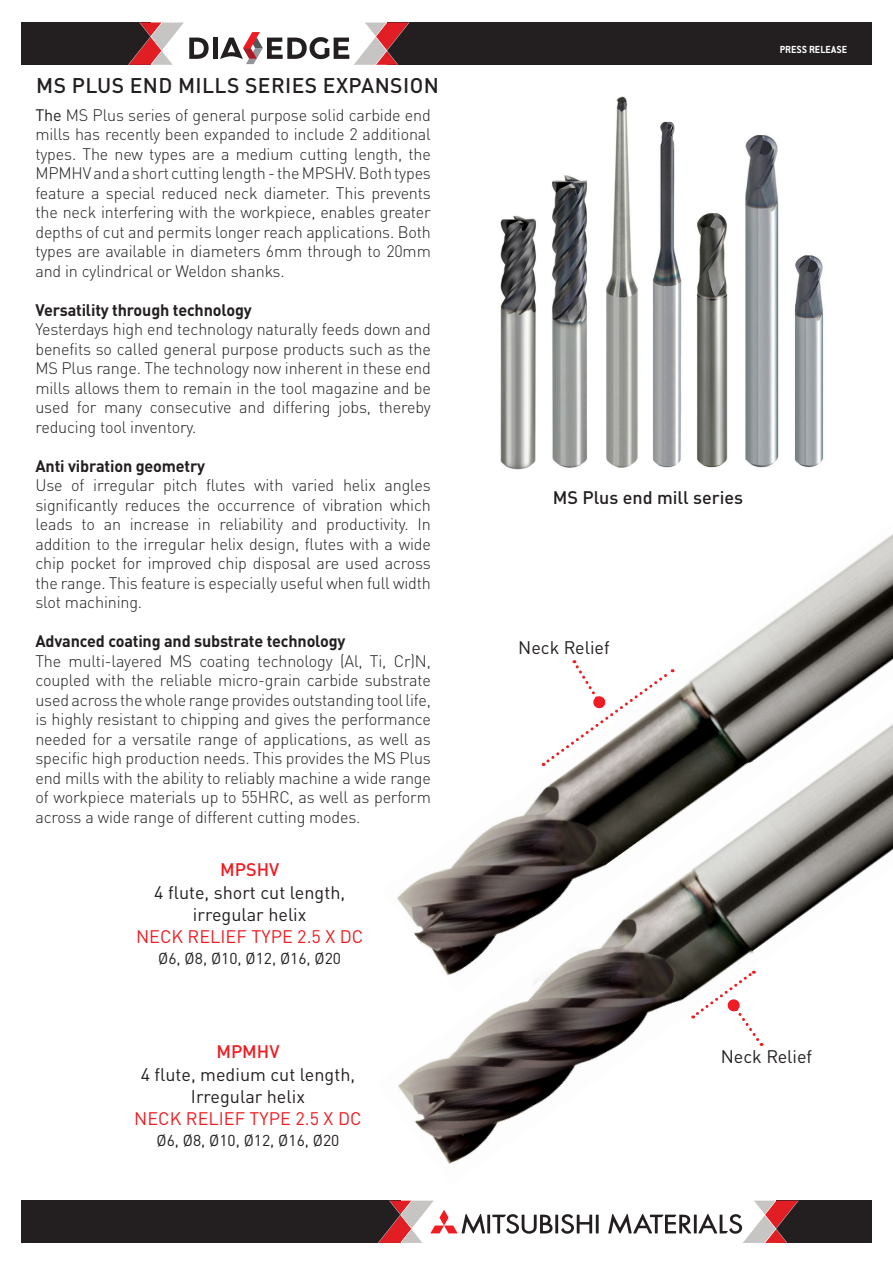
<style>
.page{position:relative;width:893px;height:1263px;background:#fff}
.page>*{position:absolute;margin:0;border:0;box-sizing:border-box;transform-origin:0 0}
.Headline__43_BLUE{font:500 21px "DIN Pro";letter-spacing:.02em;color:#231f20}
.t1{font:18px/21.6px "DIN Pro";color:#231f20;text-align:center}
.t2{font:18px "DIN Pro";color:#ee1d23}
.t3{font:500 18px "DIN Pro";color:#231f20}
.t4{font:500 18px "DIN Pro";color:#ee1d23}
.Main_text{font:300 16.5px/19.5px "DIN Pro";letter-spacing:-.01em;color:#231f20;text-align:justify}
.Main_text-2{font:700 16.5px "DIN Pro";letter-spacing:-.01em;color:#231f20}
.t5{font:15.6px "DIN Pro";color:#231f20}
.PageMark{font:700 11.25px "Conduit ITC Std";color:#fff}
.s1{font-weight:400}
</style>
<div class="page">
<hr style="left:487px;top:1215px;width:3px;height:18px;background:#231f20">
<hr style="left:596px;top:1215px;width:3px;height:18px;background:#231f20">
<hr style="left:555px;top:1215px;width:3px;height:18px;background:#231f20">
<svg style="left:561px;top:1214px;width:31px;height:20px"></svg>
<svg style="left:492px;top:1214px;width:61px;height:20px"></svg>
<hr style="left:694px;top:1215px;width:3px;height:18px;background:#231f20">
<svg style="left:608px;top:1214px;width:83px;height:19px"></svg>
<hr style="left:213px;top:38px;width:4px;height:21px;background:#231f20">
<div style="left:387px;top:22px;width:485px;height:43px;background:#231f20"></div>
<svg style="left:220px;top:22px;width:189px;height:43px"></svg>
<div style="left:21px;top:22px;width:130px;height:43px;background:#231f20"></div>
<svg style="left:128px;top:22px;width:81px;height:43px"></svg>
<div style="left:776px;top:1200px;width:96px;height:43px;background:#231f20"></div>
<svg style="left:698px;top:1200px;width:101px;height:43px"></svg>
<div style="left:21px;top:1200px;width:379px;height:43px;background:#231f20"></div>
<svg style="left:378px;top:1200px;width:107px;height:43px"></svg>
<img style="left:500px;top:96px;width:324px;height:374px">
<img style="left:398px;top:993px;width:366px;height:171px">
<img style="left:397px;top:534px;width:496px;height:459px">
<svg style="left:543px;top:660px;width:131px;height:106px"></svg>
<svg style="left:693px;top:970px;width:69px;height:76px"></svg>
<p class="Headline__43_BLUE" style="left:36px;top:69px;width:404px">MS PLUS END MILLS SERIES EXPANSION</p>
<p class="Main_text" style="left:35px;top:104px;width:397px"><span class="s1">The</span> MS Plus series of general purpose solid carbide end mills has recently been expanded to include 2 additional types. The new types are a medium cutting length, the MPMHV and a short cutting length - the MPSHV. Both types feature a special reduced neck diameter. This prevents the neck interfering with the workpiece, enables greater depths of cut and permits longer reach applications. Both types are available in diameters 6mm through to 20mm and in cylindrical or Weldon shanks.</p>
<p class="Main_text-2" style="left:35px;top:296px;width:218px">Versatility through technology</p>
<p class="Main_text" style="left:35px;top:318px;width:397px">Yesterdays high end technology naturally feeds down and benefits so called general purpose products such as the MS Plus range. The technology now inherent in these end mills allows them to remain in the tool magazine and be used for many consecutive and differing jobs, thereby reducing tool inventory.</p>
<p class="Main_text-2" style="left:35px;top:452px;width:171px">Anti vibration geometry</p>
<p class="Main_text" style="left:35px;top:474px;width:397px">Use of irregular pitch flutes with varied helix angles significantly reduces the occurrence of vibration which leads to an increase in reliability and productivity. In addition to the irregular helix design, flutes with a wide chip pocket for improved chip disposal are used across the range. This feature is especially useful when full width slot machining.</p>
<p class="Main_text-2" style="left:35px;top:627px;width:312px">Advanced coating and substrate technology</p>
<p class="Main_text" style="left:35px;top:650px;width:397px">The multi-layered MS coating technology (Al, Ti, Cr)N, coupled with the reliable micro-grain carbide substrate used across the whole range provides outstanding tool life, is highly resistant to chipping and gives the performance needed for a versatile range of applications, as well as specific high production needs. This provides the MS Plus end mills with the ability to reliably machine a wide range of workpiece materials up to 55HRC, as well as perform across a wide range of different cutting modes.</p>
<p class="t4" style="left:220px;top:855px;width:61px">MPSHV</p>
<p class="t1" style="left:154px;top:880px;width:192px">4 flute, short cut length, irregular helix</p>
<p class="t2" style="left:136px;top:922px;width:229px">NECK RELIEF TYPE 2.5 X DC</p>
<p class="t5" style="left:158px;top:946px;width:184px">Ø6, Ø8, Ø10, Ø12, Ø16, Ø20</p>
<p class="t4" style="left:216px;top:1037px;width:65px">MPMHV</p>
<p class="t1" style="left:141px;top:1062px;width:216px">4 flute, medium cut length,</p>
<p class="t1" style="left:191px;top:1084px;width:116px">Irregular helix</p>
<p class="t2" style="left:134px;top:1104px;width:229px">NECK RELIEF TYPE 2.5 X DC</p>
<p class="t5" style="left:157px;top:1128px;width:184px">Ø6, Ø8, Ø10, Ø12, Ø16, Ø20</p>
<p class="PageMark" style="left:780px;top:43px;width:69px">PRESS RELEASE</p>
<p class="t3" style="left:553px;top:483px;width:192px">MS Plus end mill series</p>
<p class="t1" style="left:518px;top:635px;width:93px">Neck Relief</p>
<p class="t1" style="left:721px;top:1044px;width:93px">Neck Relief</p>
</div>
